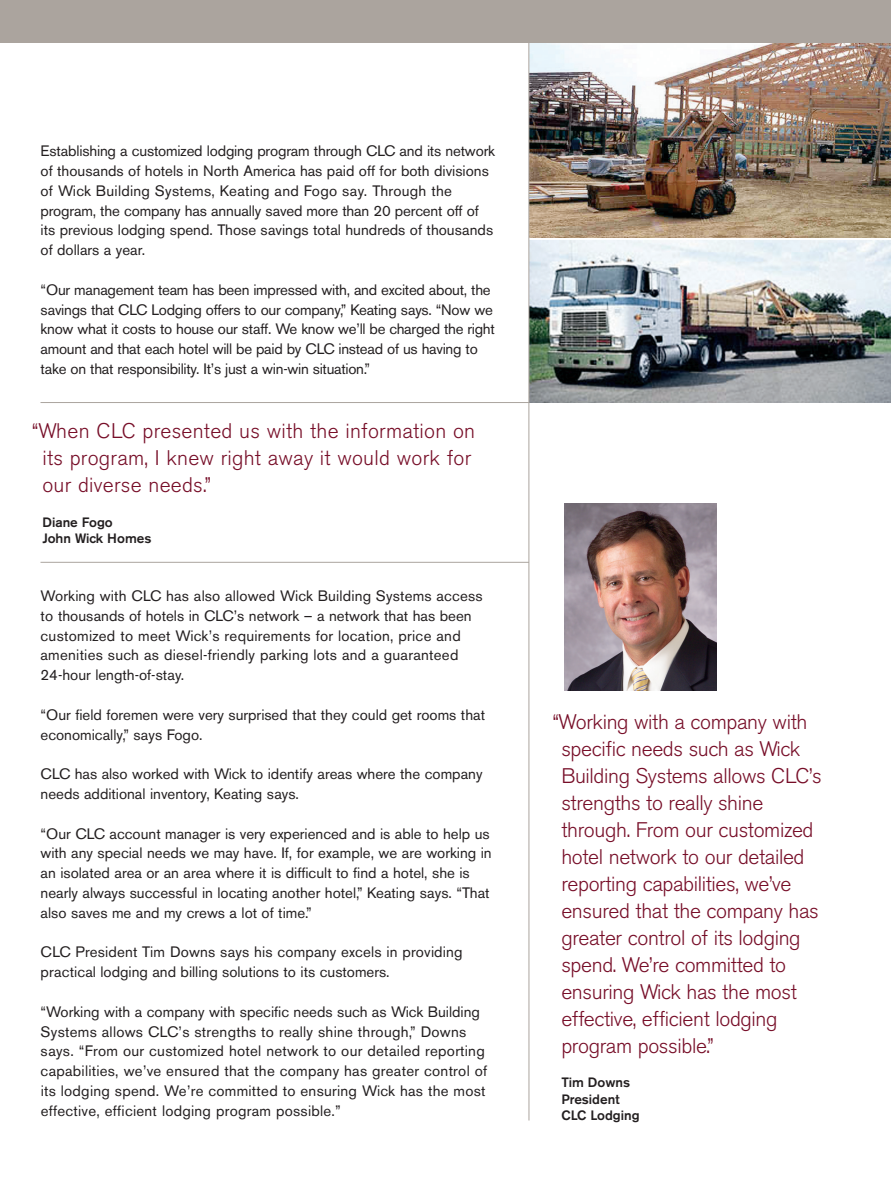
<style>
.page{position:relative;width:891px;height:1188px;background:#fff}
.page>*{position:absolute;margin:0;border:0;box-sizing:border-box;transform-origin:0 0}
.t1{font:300 21px/27px "Akzidenz Grotesk BE";letter-spacing:-.015em;color:#770e28}
.t2{font:300 21px/27px "Akzidenz Grotesk BE";letter-spacing:.01em;color:#770e28}
.t3{font:15px/19.8px "Akzidenz Grotesk BE";color:#231f20}
.t4{font:500 13.5px/16.5px "Akzidenz Grotesk BE";color:#231f20}
</style>
<div class="page">
<img style="left:564px;top:504px;width:152px;height:186px">
<hr style="left:40px;top:402px;width:489px;height:1px;background:#aba49e">
<hr style="left:40px;top:562px;width:489px;height:1px;background:#aba49e">
<img style="left:529px;top:43px;width:362px;height:195px">
<img style="left:529px;top:240px;width:362px;height:163px">
<hr style="left:528px;top:0;width:1px;height:1121px;background:#aba49e">
<div style="left:0;top:0;width:891px;height:43px;background:#aba49e"></div>
<p class="t3" style="left:41px;top:143px;width:456px">Establishing a customized lodging program through CLC and its network of thousands of hotels in North America has paid off for both divisions of Wick Building Systems, Keating and Fogo say. Through the program, the company has annually saved more than 20 percent off of its previous lodging spend. Those savings total hundreds of thousands of dollars a year.</p>
<p class="t3" style="left:41px;top:281px;width:456px">“Our management team has been impressed with, and excited about, the savings that CLC Lodging offers to our company,” Keating says. “Now we know what it costs to house our staff. We know we’ll be charged the right amount and that each hotel will be paid by CLC instead of us having to take on that responsibility. It’s just a win-win situation.”</p>
<h1 class="t2" style="left:42px;top:419px;width:434px;text-indent:-10px">“When CLC presented us with the information on its program, I knew right away it would work for our diverse needs.”</h1>
<p class="t4" style="left:42px;top:515px;width:110px">Diane Fogo<br>John Wick Homes</p>
<p class="t3" style="left:41px;top:587px;width:444px">Working with CLC has also allowed Wick Building Systems access to thousands of hotels in CLC’s network – a network that has been customized to meet Wick’s requirements for location, price and amenities such as diesel-friendly parking lots and a guaranteed 24-hour length-of-stay.</p>
<p class="t3" style="left:41px;top:706px;width:446px">“Our field foremen were very surprised that they could get rooms that economically,” says Fogo.</p>
<p class="t3" style="left:41px;top:766px;width:443px">CLC has also worked with Wick to identify areas where the company needs additional inventory, Keating says.</p>
<p class="t3" style="left:41px;top:825px;width:453px">“Our CLC account manager is very experienced and is able to help us with any special needs we may have. If, for example, we are working in an isolated area or an area where it is difficult to find a hotel, she is nearly always successful in locating another hotel,” Keating says. “That also saves me and my crews a lot of time.”</p>
<p class="t3" style="left:41px;top:944px;width:424px">CLC President Tim Downs says his company excels in providing practical lodging and billing solutions to its customers.</p>
<p class="t3" style="left:41px;top:1003px;width:448px">“Working with a company with specific needs such as Wick Building Systems allows CLC’s strengths to really shine through,” Downs says. “From our customized hotel network to our detailed reporting capabilities, we’ve ensured that the company has greater control of its lodging spend. We’re committed to ensuring Wick has the most effective, efficient lodging program possible.”</p>
<p class="t1" style="left:561px;top:709px;width:262px;text-indent:-9px">“Working with a company with specific needs such as Wick<br>Building Systems allows CLC’s strengths to really shine through. From our customized hotel network to our detailed reporting capabilities, we’ve ensured that the company has greater control of its lodging spend. We’re committed to ensuring Wick has the most effective, efficient lodging program possible.”</p>
<p class="t4" style="left:561px;top:1075px;width:80px">Tim Downs<br>President<br>CLC Lodging</p>
</div>
